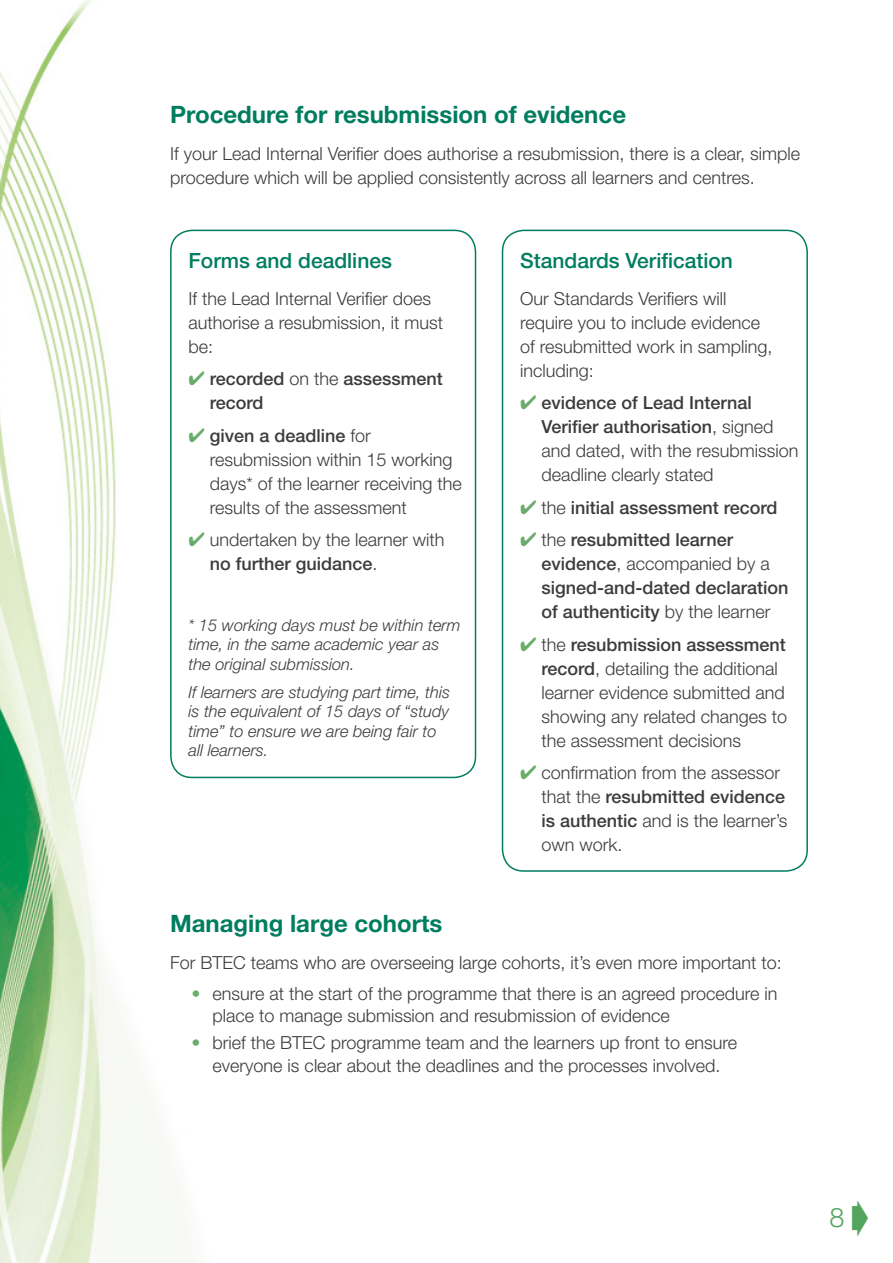
<style>
.page{position:relative;width:893px;height:1263px;background:#fff}
.page>*{position:absolute;margin:0;border:0;box-sizing:border-box;transform-origin:0 0}
.t1{font:300 27px "Helvetica Neue LT Pro";color:#53a45c}
.t2{font:700 24px "Helvetica Neue LT Pro";color:#007d60}
.t3{font:500 21px "Helvetica Neue LT Pro";color:#007d60}
.t4{font:300 18px/24px "Helvetica Neue LT Pro";color:#3c3c3b}
.t5{font:500 18px/24px "Helvetica Neue LT Pro";color:#3c3c3b}
.t6{font:italic 300 16.5px/19.5px "Helvetica Neue LT Pro";color:#3c3c3b}
.s1{color:#6aac6b}
.s2{font-weight:300}
.s3{font-weight:500}
</style>
<div class="page">
<img style="left:0;top:0;width:271px;height:1263px">
<div style="left:171px;top:230px;width:304px;height:547px;background:#fff;border-radius:21px"></div>
<div style="left:170px;top:230px;width:306px;height:548px;border:2px solid #007d60;border-radius:21px"></div>
<div style="left:502px;top:230px;width:306px;height:642px;border:2px solid #007d60;border-radius:21px"></div>
<h2 class="t2" style="left:170px;top:100px;width:457px">Procedure for resubmission of evidence</h2>
<p class="t4" style="left:170px;top:141px;width:632px">If your Lead Internal Verifier does authorise a resubmission, there is a clear, simple procedure which will be applied consistently across all learners and centres.</p>
<p class="t3" style="left:189px;top:248px;width:205px">Forms and deadlines</p>
<p class="t4" style="left:189px;top:286px;width:256px">If the Lead Internal Verifier does authorise a resubmission, it must be:</p>
<p class="t5" style="left:210px;top:367px;width:235px;text-indent:-21px"><span class="s1">✔</span> recorded <span class="s2">on the</span> assessment record</p>
<p class="t4" style="left:210px;top:423px;width:254px;text-indent:-21px"><span class="s1">✔</span> <span class="s3">given a deadline</span> for resubmission within 15 working days* of the learner receiving the results of the assessment</p>
<p class="t4" style="left:210px;top:527px;width:236px;text-indent:-21px"><span class="s1">✔</span> undertaken by the learner with <span class="s3">no further guidance</span>.</p>
<p class="t6" style="left:189px;top:615px;width:274px">* 15 working days must be within term time, in the same academic year as the original submission.</p>
<p class="t6" style="left:189px;top:682px;width:263px">If learners are studying part time, this is the equivalent of 15 days of “study time” to ensure we are being fair to all learners.</p>
<p class="t3" style="left:520px;top:248px;width:214px">Standards Verification</p>
<p class="t4" style="left:520px;top:286px;width:254px">Our Standards Verifiers will require you to include evidence of resubmitted work in sampling, including:</p>
<p class="t4" style="left:541px;top:390px;width:259px;text-indent:-21px"><span class="s1">✔</span> <span class="s3">evidence of Lead Internal<br>Verifier authorisation</span>, signed and dated, with the resubmission deadline clearly stated</p>
<p class="t5" style="left:520px;top:495px;width:259px"><span class="s1">✔</span> <span class="s2">the</span> initial assessment record</p>
<p class="t5" style="left:541px;top:528px;width:249px;text-indent:-21px"><span class="s1">✔</span> <span class="s2">the</span> resubmitted learner evidence<span class="s2">, accompanied by a </span>signed-and-dated declaration of authenticity <span class="s2">by the learner</span></p>
<p class="t4" style="left:541px;top:632px;width:247px;text-indent:-21px"><span class="s1">✔</span> the <span class="s3">resubmission assessment record</span>, detailing the additional learner evidence submitted and showing any related changes to the assessment decisions</p>
<p class="t4" style="left:541px;top:760px;width:248px;text-indent:-21px"><span class="s1">✔</span> confirmation from the assessor that the <span class="s3">resubmitted evidence is authentic</span> and is the learner’s own work.</p>
<h2 class="t2" style="left:170px;top:908px;width:274px">Managing large cohorts</h2>
<p class="t4" style="left:170px;top:950px;width:613px">For BTEC teams who are overseeing large cohorts, it’s even more important to:</p>
<p class="t4" style="left:213px;top:982px;width:566px;line-height:22.5px;text-indent:-21px"><span class="s1">•</span> ensure at the start of the programme that there is an agreed procedure in place to manage submission and resubmission of evidence</p>
<p class="t4" style="left:191px;top:1031px;width:547px;line-height:22.5px;text-align:center"><span class="s1">•</span> brief the BTEC programme team and the learners up front to ensure everyone is clear about the deadlines and the processes involved.</p>
<h1 class="t1" style="left:830px;top:1201px;width:42px">8➧</h1>
</div>
